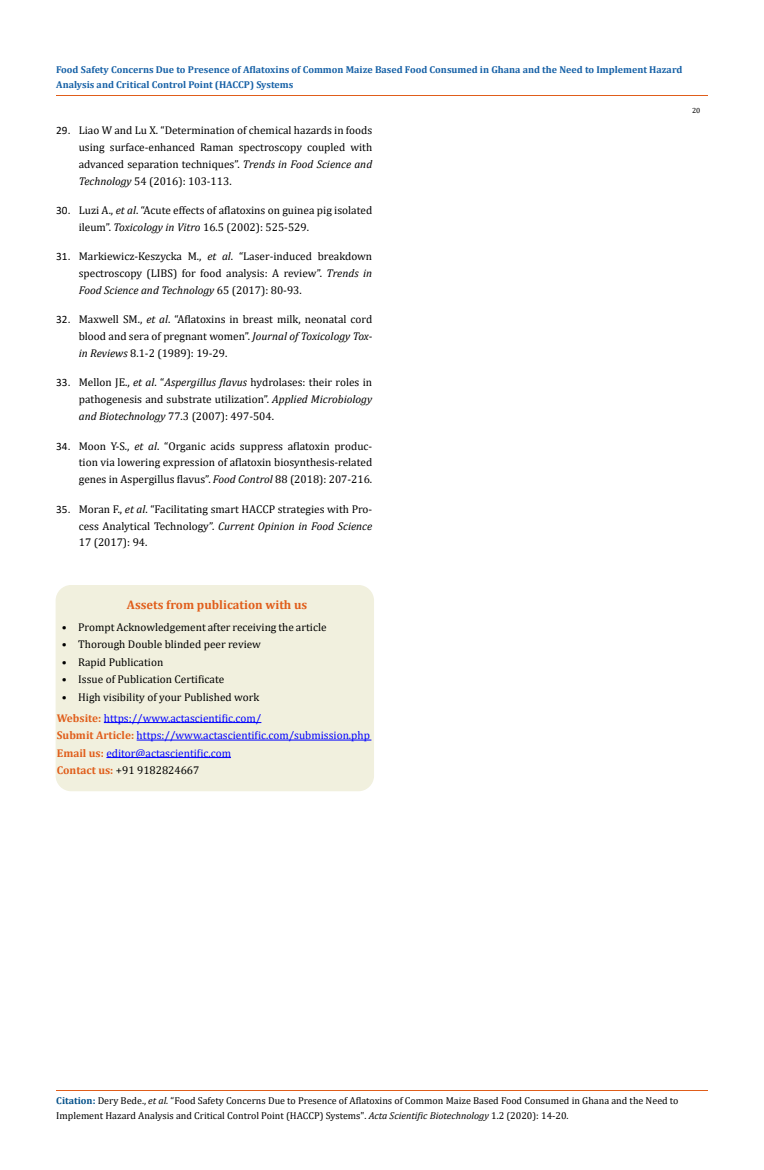
<style>
.page{position:relative;width:764px;height:1170px;background:#fff}
.page>*{position:absolute;margin:0;border:0;box-sizing:border-box;transform-origin:0 0}
.t1{font:700 12.5px "Cambria";color:#e05d1a}
.t2{font:11.25px/16.9px "Cambria";color:#000;text-align:justify}
.t3{font:11.25px/17.5px "Cambria";color:#00f}
.t4{font:10px/15px "Cambria";color:#000}
.t5{font:700 10px/15px "Cambria";color:#1560a6}
.t6{font:7.5px "Cambria";color:#000}
.s1{font-family:"Calibri"}
.s2{font-style:italic}
.s3{font-weight:700;color:#e05d1a}
.s4{color:#000}
.s5{font-weight:700;color:#035089}
</style>
<div class="page">
<hr style="left:56px;top:95px;width:651px;height:1px;background:#e05d1a">
<div style="left:56px;top:586px;width:317px;height:205px;background:#f1f0de;border-radius:15px"></div>
<div style="left:56px;top:585px;width:318px;height:206px;border:1px solid #f1f0de;border-radius:15px"></div>
<hr style="left:104px;top:722px;width:157px;height:1px;background:#00f">
<hr style="left:137px;top:740px;width:234px;height:1px;background:#00f">
<hr style="left:106px;top:757px;width:125px;height:1px;background:#00f">
<hr style="left:56px;top:1090px;width:651px;height:1px;background:#e05d1a">
<p class="t5" style="left:56px;top:62px;width:627px">Food Safety Concerns Due to Presence of Aflatoxins of Common Maize Based Food Consumed in Ghana and the Need to Implement Hazard<br>Analysis and Critical Control Point (HACCP) Systems</p>
<p class="t2" style="left:79px;top:122px;width:295px;text-indent:-22px"><span class="s1">29.</span> Liao W and Lu X. “Determination of chemical hazards in foods using surface-enhanced Raman spectroscopy coupled with advanced separation techniques”. <span class="s2">Trends in Food Science and Technology</span> 54 (2016): 103-113.</p>
<p class="t2" style="left:79px;top:202px;width:295px;text-indent:-23px"><span class="s1">30.</span> Luzi A., <span class="s2">et al</span>. “Acute effects of aflatoxins on guinea pig isolated ileum”. <span class="s2">Toxicology in Vitro</span> 16.5 (2002): 525-529.</p>
<p class="t2" style="left:79px;top:248px;width:295px;text-indent:-22px"><span class="s1">31.</span> Markiewicz-Keszycka M., <span class="s2">et al</span>. “Laser-induced breakdown spectroscopy (LIBS) for food analysis: A review”. <span class="s2">Trends in Food Science and Technology</span> 65 (2017): 80-93.</p>
<p class="t2" style="left:79px;top:311px;width:295px;text-indent:-23px"><span class="s1">32.</span> Maxwell SM., <span class="s2">et al</span>. “Aflatoxins in breast milk, neonatal cord blood and sera of pregnant women”. <span class="s2">Journal of Toxicology Tox&shy;in Reviews</span> 8.1-2 (1989): 19-29.</p>
<p class="t2" style="left:79px;top:374px;width:295px;text-indent:-22px"><span class="s1">33.</span> Mellon JE., <span class="s2">et al</span>. “<span class="s2">Aspergillus flavus</span> hydrolases: their roles in pathogenesis and substrate utilization”. <span class="s2">Applied Microbiology and Biotechnology</span> 77.3 (2007): 497-504.</p>
<p class="t2" style="left:79px;top:437px;width:295px;text-indent:-22px"><span class="s1">34.</span> Moon Y-S., <span class="s2">et al</span>. “Organic acids suppress aflatoxin produc&shy;tion via lowering expression of aflatoxin biosynthesis-related genes in Aspergillus flavus”. <span class="s2">Food Control</span> 88 (2018): 207-216.</p>
<p class="t2" style="left:79px;top:500px;width:295px;text-indent:-22px"><span class="s1">35.</span> Moran F., <span class="s2">et al</span>. “Facilitating smart HACCP strategies with Pro&shy;cess Analytical Technology”. <span class="s2">Current Opinion in Food Science </span>17 (2017): 94.</p>
<p class="t6" style="left:692px;top:106px;width:10px">20</p>
<p class="t1" style="left:127px;top:596px;width:182px">Assets from publication with us</p>
<p class="t2" style="left:62px;top:618px;width:266px">• Prompt Acknowledgement after receiving the article</p>
<p class="t2" style="left:62px;top:636px;width:201px">• Thorough Double blinded peer review</p>
<p class="t2" style="left:62px;top:653px;width:103px">• Rapid Publication</p>
<p class="t2" style="left:62px;top:671px;width:164px">• Issue of Publication Certificate</p>
<p class="t2" style="left:62px;top:688px;width:199px">• High visibility of your Published work</p>
<p class="t3" style="left:57px;top:709px;width:315px"><span class="s3">Website:</span> https://www.actascientific.com/<br><span class="s3">Submit Article:</span> https://www.actascientific.com/submission.php <span class="s3">Email us:</span> editor@actascientific.com<br><span class="s3">Contact us:</span> <span class="s4">+91 9182824667</span></p>
<p class="t4" style="left:56px;top:1093px;width:624px"><span class="s5">Citation:</span> Dery Bede., <span class="s2">et al.</span> “Food Safety Concerns Due to Presence of Aflatoxins of Common Maize Based Food Consumed in Ghana and the Need to<br>Implement Hazard Analysis and Critical Control Point (HACCP) Systems". <span class="s2">Acta Scientific Biotechnology</span> 1.2 (2020): 14-20.</p>
</div>
